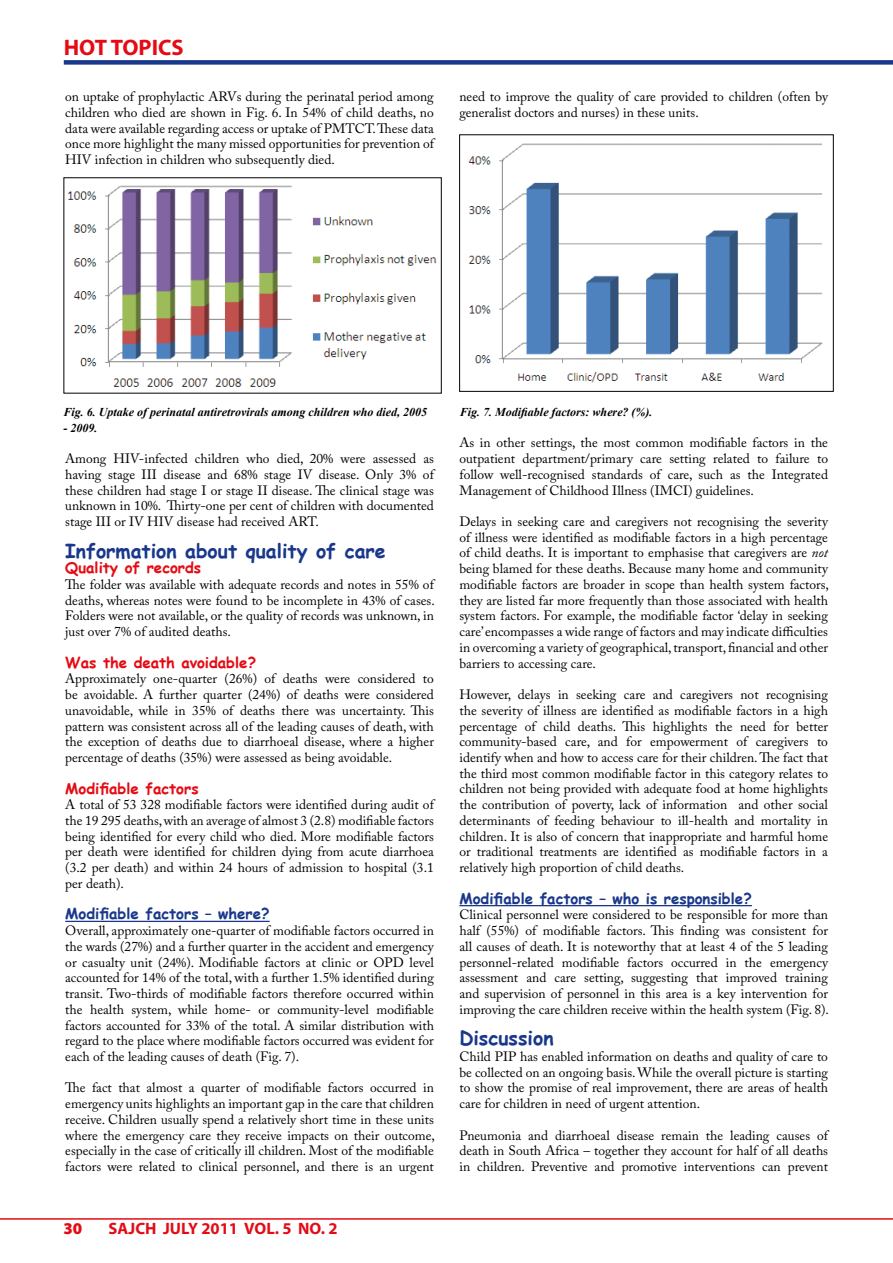
<style>
.page{position:relative;width:893px;height:1263px;background:#fff}
.page>*{position:absolute;margin:0;border:0;box-sizing:border-box;transform-origin:0 0}
.t1{font:700 22.5px "Myriad Pro";color:#e50b14}
.t2{font:700 19.5px "Comic Sans MS";color:#1a388b}
.t3{font:700 16.5px "Myriad Pro";color:#e50b14}
.t4{font:900 16.5px "Myriad Pro";color:#e50b14}
.t5{font:700 15px "Comic Sans MS";color:#1a388b}
.t6{font:700 15px "Comic Sans MS";color:#e50b14}
.t7{font:13.5px/15.8px "Adobe Caslon Pro";color:#000;text-align:justify}
.t8{font:italic 700 12px "Times New Roman";color:#000}
.s1{font-style:italic}
</style>
<div class="page">
<hr style="left:0;top:1218px;width:893px;height:2px;background:#e50b14">
<div style="left:64px;top:60px;width:829px;height:5px;background:#1a388b"></div>
<hr style="left:65px;top:921px;width:205px;height:1px;background:#1a388b">
<hr style="left:459px;top:905px;width:293px;height:1px;background:#1a388b">
<img style="left:67px;top:185px;width:370px;height:202px">
<img style="left:468px;top:143px;width:355px;height:240px">
<div style="left:459px;top:135px;width:374px;height:257px;border:1px solid #000"></div>
<h1 class="t1" style="left:64px;top:33px;width:121px">HOT TOPICS</h1>
<p class="t7" style="left:65px;top:89px;width:370px">on uptake of prophylactic ARVs during the perinatal period among children who died are shown in Fig. 6. In 54% of child deaths, no data were available regarding access or uptake of PMTCT. These data once more highlight the many missed opportunities for prevention of HIV infection in children who subsequently died.</p>
<p class="t7" style="left:459px;top:89px;width:370px">need to improve the quality of care provided to children (often by generalist doctors and nurses) in these units.</p>
<p class="t8" style="left:64px;top:403px;width:365px">Fig. 6. Uptake of perinatal antiretrovirals among children who died, 2005</p>
<p class="t8" style="left:64px;top:419px;width:35px">- 2009.</p>
<p class="t7" style="left:65px;top:450px;width:370px">Among HIV-infected children who died, 20% were assessed as having stage III disease and 68% stage IV disease. Only 3% of these children had stage I or stage II disease. The clinical stage was unknown in 10%. Thirty-one per cent of children with documented stage III or IV HIV disease had received ART.</p>
<h2 class="t2" style="left:65px;top:536px;width:322px">Information about quality of care</h2>
<p class="t6" style="left:65px;top:557px;width:137px">Quality of records</p>
<p class="t7" style="left:65px;top:576px;width:371px">The folder was available with adequate records and notes in 55% of deaths, whereas notes were found to be incomplete in 43% of cases.<br>Folders were not available, or the quality of records was unknown, in just over 7% of audited deaths.</p>
<p class="t6" style="left:65px;top:651px;width:192px">Was the death avoidable?</p>
<p class="t7" style="left:65px;top:671px;width:370px">Approximately one-quarter (26%) of deaths were considered to be avoidable. A further quarter (24%) of deaths were considered unavoidable, while in 35% of deaths there was uncertainty. This pattern was consistent across all of the leading causes of death, with the exception of deaths due to diarrhoeal disease, where a higher percentage of deaths (35%) were assessed as being avoidable.</p>
<p class="t6" style="left:65px;top:777px;width:135px">Modifiable factors</p>
<p class="t7" style="left:65px;top:797px;width:370px">A total of 53 328 modifiable factors were identified during audit of the 19 295 deaths, with an average of almost 3 (2.8) modifiable factors being identified for every child who died. More modifiable factors per death were identified for children dying from acute diarrhoea (3.2 per death) and within 24 hours of admission to hospital (3.1 per death).</p>
<p class="t5" style="left:65px;top:903px;width:206px">Modifiable factors – where?</p>
<p class="t7" style="left:65px;top:922px;width:370px">Overall, approximately one-quarter of modifiable factors occurred in the wards (27%) and a further quarter in the accident and emergency or casualty unit (24%). Modifiable factors at clinic or OPD level accounted for 14% of the total, with a further 1.5% identified during transit. Two-thirds of modifiable factors therefore occurred within the health system, while home- or community-level modifiable factors accounted for 33% of the total. A similar distribution with regard to the place where modifiable factors occurred was evident for each of the leading causes of death (Fig. 7).</p>
<p class="t7" style="left:65px;top:1080px;width:371px">The fact that almost a quarter of modifiable factors occurred in emergency units highlights an important gap in the care that children receive. Children usually spend a relatively short time in these units where the emergency care they receive impacts on their outcome, especially in the case of critically ill children. Most of the modifiable factors were related to clinical personnel, and there is an urgent</p>
<p class="t4" style="left:64px;top:1218px;width:20px">30</p>
<p class="t3" style="left:109px;top:1218px;width:230px">SAJCH JULY 2011 VOL. 5 NO. 2</p>
<p class="t8" style="left:460px;top:403px;width:194px">Fig. 7. Modifiable factors: where? (%).</p>
<p class="t7" style="left:459px;top:435px;width:370px">As in other settings, the most common modifiable factors in the outpatient department/primary care setting related to failure to follow well-recognised standards of care, such as the Integrated Management of Childhood Illness (IMCI) guidelines.</p>
<p class="t7" style="left:459px;top:513px;width:371px">Delays in seeking care and caregivers not recognising the severity of illness were identified as modifiable factors in a high percentage of child deaths. It is important to emphasise that caregivers are <span class="s1">not </span>being blamed for these deaths. Because many home and community modifiable factors are broader in scope than health system factors, they are listed far more frequently than those associated with health system factors. For example, the modifiable factor ‘delay in seeking care’ encompasses a wide range of factors and may indicate difficulties in overcoming a variety of geographical, transport, financial and other barriers to accessing care.</p>
<p class="t7" style="left:459px;top:686px;width:370px">However, delays in seeking care and caregivers not recognising the severity of illness are identified as modifiable factors in a high percentage of child deaths. This highlights the need for better community-based care, and for empowerment of caregivers to identify when and how to access care for their children. The fact that the third most common modifiable factor in this category relates to children not being provided with adequate food at home highlights the contribution of poverty, lack of information and other social determinants of feeding behaviour to ill-health and mortality in children. It is also of concern that inappropriate and harmful home or traditional treatments are identified as modifiable factors in a relatively high proportion of child deaths.</p>
<p class="t5" style="left:459px;top:887px;width:294px">Modifiable factors – who is responsible?</p>
<p class="t7" style="left:459px;top:907px;width:371px">Clinical personnel were considered to be responsible for more than half (55%) of modifiable factors. This finding was consistent for all causes of death. It is noteworthy that at least 4 of the 5 leading personnel-related modifiable factors occurred in the emergency assessment and care setting, suggesting that improved training and supervision of personnel in this area is a key intervention for improving the care children receive within the health system (Fig. 8).</p>
<h2 class="t2" style="left:459px;top:1024px;width:96px">Discussion</h2>
<p class="t7" style="left:459px;top:1048px;width:370px">Child PIP has enabled information on deaths and quality of care to be collected on an ongoing basis. While the overall picture is starting to show the promise of real improvement, there are areas of health care for children in need of urgent attention.</p>
<p class="t7" style="left:459px;top:1127px;width:370px">Pneumonia and diarrhoeal disease remain the leading causes of death in South Africa – together they account for half of all deaths in children. Preventive and promotive interventions can prevent</p>
</div>
